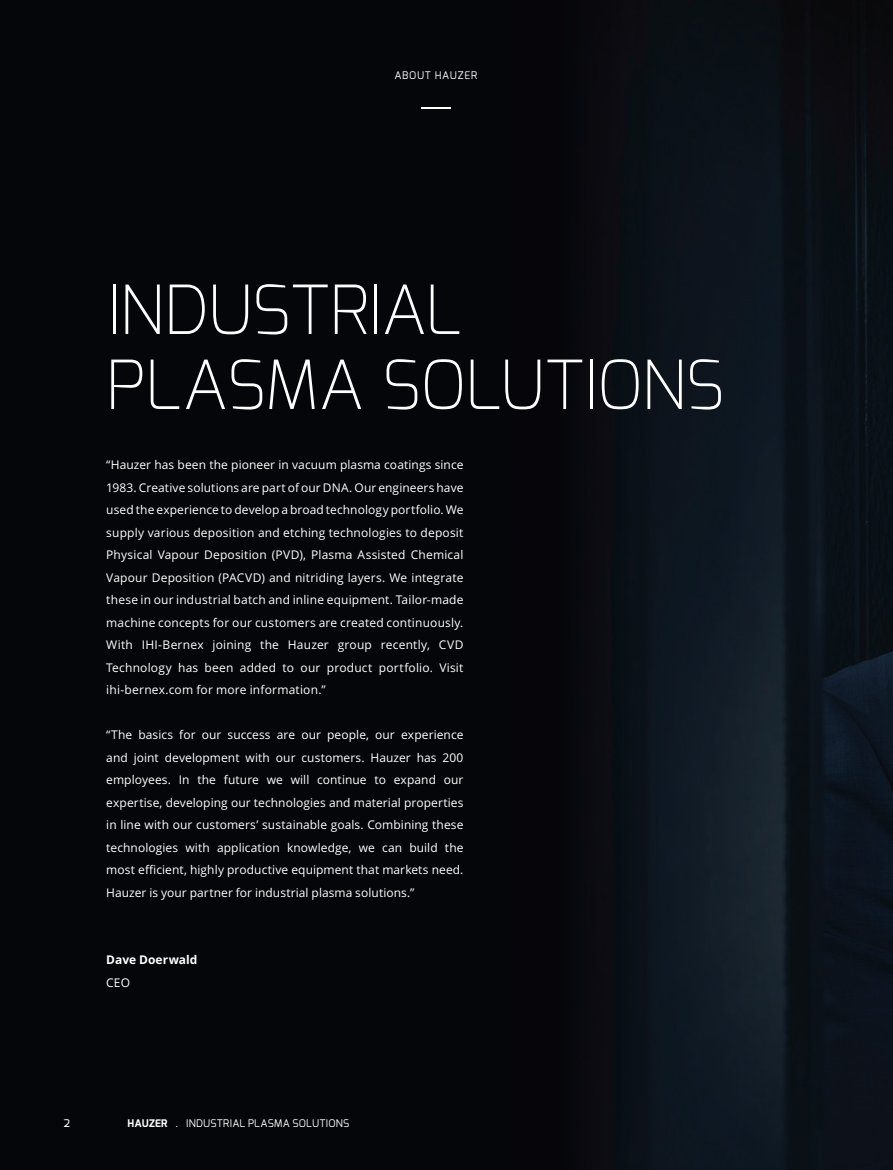
<style>
.page{position:relative;width:893px;height:1170px;background:#fff}
.page>*{position:absolute;margin:0;border:0;box-sizing:border-box;transform-origin:0 0}
.t1{font:200 67.5px/75px "Exo";letter-spacing:-.015em;color:#fff}
.t2{font:12px/22.5px "Open Sans";letter-spacing:.01em;color:#fff;text-align:justify}
.t3{font:700 12px "Open Sans";letter-spacing:.005em;color:#fff}
.t4{font:10.5px "Exo";letter-spacing:.025em;color:#fff}
.t5{font:10.5px "Exo";letter-spacing:.075em;color:#fff}
.t6{font:500 10.5px "Exo";color:#fff}
.s1{font-weight:700}
</style>
<div class="page">
<img style="left:0;top:0;width:893px;height:1169px">
<hr style="left:421px;top:108px;width:30px;height:1px;background:#fff">
<p class="t5" style="left:394px;top:68px;width:84px">ABOUT HAUZER</p>
<h1 class="t1" style="left:106px;top:272px;width:619px">INDUSTRIAL<br>PLASMA SOLUTIONS</h1>
<p class="t2" style="left:106px;top:453px;width:359px">“Hauzer has been the pioneer in vacuum plasma coatings since 1983. Creative solutions are part of our DNA. Our engineers have used the experience to develop a broad technology portfolio. We supply various deposition and etching technologies to deposit Physical Vapour Deposition (PVD), Plasma Assisted Chemical Vapour Deposition (PACVD) and nitriding layers. We integrate these in our industrial batch and inline equipment. Tailor-made machine concepts for our customers are created continuously.<br>With IHI-Bernex joining the Hauzer group recently, CVD Technology has been added to our product portfolio. Visit ihi-bernex.com for more information.”</p>
<p class="t2" style="left:106px;top:723px;width:359px">“The basics for our success are our people, our experience and joint development with our customers. Hauzer has 200 employees. In the future we will continue to expand our expertise, developing our technologies and material properties in line with our customers’ sustainable goals. Combining these technologies with application knowledge, we can build the most efficient, highly productive equipment that markets need.<br>Hauzer is your partner for industrial plasma solutions.”</p>
<p class="t3" style="left:106px;top:951px;width:93px">Dave Doerwald</p>
<p class="t2" style="left:106px;top:970px;width:25px">CEO</p>
<p class="t6" style="left:64px;top:1116px;width:8px">2</p>
<p class="t4" style="left:128px;top:1116px;width:223px"><span class="s1">HAUZER</span> . INDUSTRIAL PLASMA SOLUTIONS</p>
</div>
